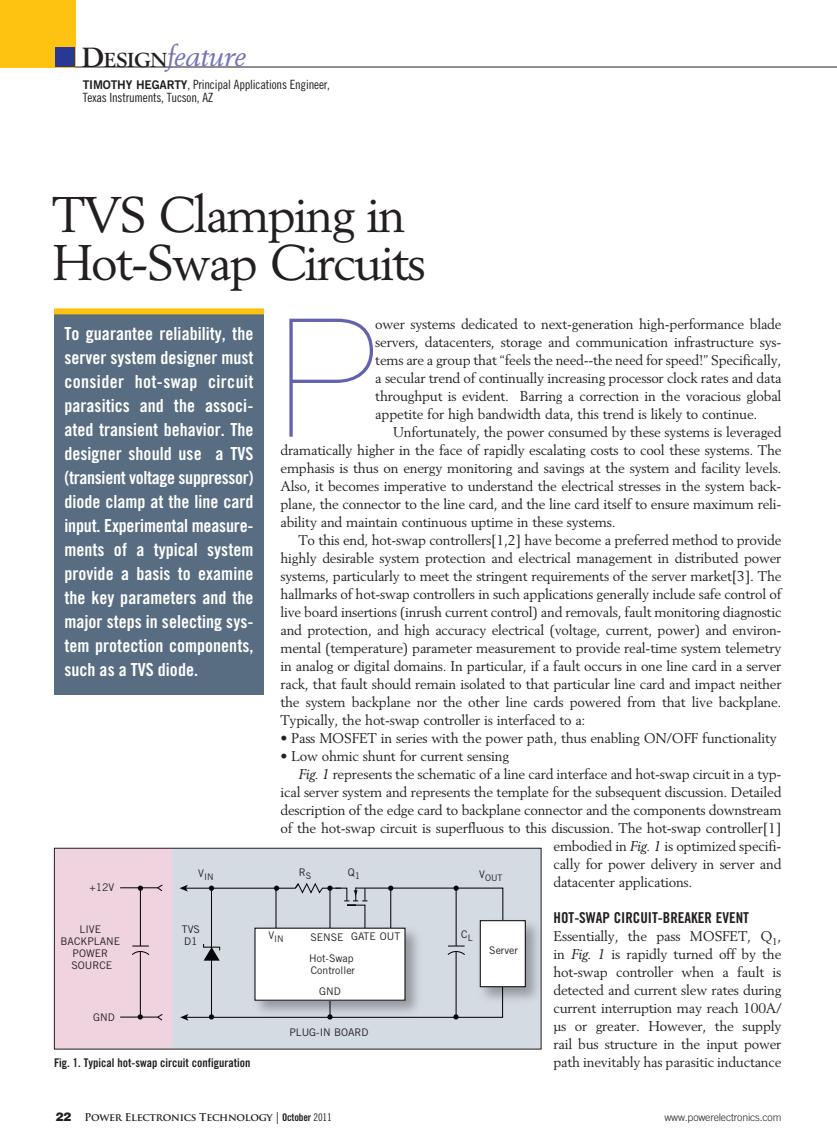
<style>
.page{position:relative;width:837px;height:1148px;background:#fff}
.page>*{position:absolute;margin:0;border:0;box-sizing:border-box;transform-origin:0 0}
.lead_paragraph{font:200 165.15px "Helvetica Neue LT Std";color:#6263ac}
.Feature_Headline{font:49.5px/48px "Berling LT Std";letter-spacing:-.04em;color:#231f20}
.t1{font:italic 28.5px "Berling LT Std";letter-spacing:-.01em;color:#7473b6}
.deck__KO{font:18px/24px "Trade Gothic LT Std Bd Cn 20";color:#fff;text-align:justify}
.subhead{font:15px "Trade Gothic LT Std Bd Cn 20";color:#231f20}
.text{font:13.95px/18px "Berling LT Std";letter-spacing:-.015em;color:#231f20;text-align:justify}
.lead_paragraph-2{font:13.95px/18px "Berling LT Std";letter-spacing:-.015em;color:#231f20;text-align:justify}
.text_no_indent{font:13.95px/18px "Berling LT Std";letter-spacing:-.015em;color:#231f20;text-align:justify}
.byline_text{font:12.75px/13.5px "Trade Gothic LT Std Cn 18";letter-spacing:-.015em;color:#231f20}
.t2{font:12px "Trade Gothic LT Std Bd Cn 20";color:#231f20}
.t3{font:10.5px/12px "Trade Gothic LT Std";color:#231f20}
.t4{font:700 10.5px "Trajan Pro";letter-spacing:-.03em;color:#231f20}
.t5{font:300 10.5px "Trade Gothic LT Std";letter-spacing:-.015em;color:#231f20}
.t6{font:9px "Trade Gothic LT Std";color:#231f20}
.s1{font-weight:700;font-style:normal;font-size:27.3px;color:#231f20}
.s2{font-weight:700;font-style:normal;font-size:19.95px;color:#231f20}
.s3{font-family:"Trade Gothic LT Std Bd 2";font-size:12px}
.s4{font-style:italic}
.s5{font-family:"Helvetica LT Std";font-weight:900;font-size:12px}
.s6{font-family:"Helvetica LT Std";font-weight:300;font-size:12px}
.s7{font-family:"Trade Gothic LT Std Bd Cn 20";font-weight:400}
.s8{font-family:"Trade Gothic LT Std Cn 18";font-weight:400}
</style>
<div class="page">
<div style="left:0;top:0;width:75px;height:67px;background:#fec210"></div>
<div style="left:56px;top:48px;width:19px;height:19px;background:#293795"></div>
<hr style="left:75px;top:67px;width:762px;height:1px;background:#231f20">
<div style="left:54px;top:314px;width:210px;height:380px;background:#586c82"></div>
<div style="left:54px;top:308px;width:210px;height:6px;background:#fec210"></div>
<div style="left:54px;top:848px;width:487px;height:201px;background:#d4dbe3"></div>
<div style="left:54px;top:848px;width:118px;height:201px;background:#efd4e0"></div>
<svg style="left:203px;top:943px;width:18px;height:17px"></svg>
<hr style="left:185px;top:887px;width:110px;height:1px;background:#08080d">
<svg style="left:180px;top:884px;width:8px;height:7px"></svg>
<hr style="left:456px;top:888px;width:1px;height:58px;background:#08080d">
<hr style="left:456px;top:951px;width:1px;height:66px;background:#08080d">
<svg style="left:447px;top:945px;width:18px;height:11px"></svg>
<hr style="left:211px;top:888px;width:1px;height:129px;background:#08080d">
<hr style="left:275px;top:888px;width:2px;height:49px;background:#08080d">
<svg style="left:180px;top:984px;width:323px;height:36px"></svg>
<svg style="left:209px;top:885px;width:5px;height:5px"></svg>
<svg style="left:274px;top:885px;width:5px;height:5px"></svg>
<svg style="left:294px;top:883px;width:210px;height:48px"></svg>
<hr style="left:140px;top:888px;width:1px;height:58px;background:#08080d">
<hr style="left:140px;top:951px;width:1px;height:66px;background:#08080d">
<svg style="left:132px;top:945px;width:18px;height:11px"></svg>
<svg style="left:120px;top:884px;width:43px;height:8px"></svg>
<svg style="left:120px;top:1012px;width:43px;height:9px"></svg>
<img style="left:248px;top:921px;width:179px;height:99px">
<div style="left:255px;top:928px;width:150px;height:72px;background:#fff"></div>
<img style="left:474px;top:914px;width:64px;height:94px">
<div style="left:480px;top:920px;width:45px;height:66px;background:#fff"></div>
<div style="left:480px;top:920px;width:46px;height:67px;border:1px solid #08080d"></div>
<div style="left:54px;top:848px;width:488px;height:201px;border:1px solid #231f20"></div>
<p class="t1" style="left:82px;top:39px;width:166px"><span class="s1">D</span><span class="s2">ESIGN</span>feature</p>
<p class="byline_text" style="left:83px;top:77px;width:249px"><span class="s3">TIMOTHY H EGARTY</span>, Principal Applications Engineer,<br>Texas Instruments, Tucson, AZ</p>
<p class="Feature_Headline" style="left:52px;top:190px;width:375px">TVS Clamping in<br>Hot-Swap Circuits</p>
<p class="deck__KO" style="left:64px;top:321px;width:191px">To guarantee reliability, the server system designer must consider hot-swap circuit parasitics and the associ&shy;ated transient behavior. The designer should use a TVS (transient voltage suppressor) diode clamp at the line card input. Experimental measure&shy;ments of a typical system provide a basis to examine the key parameters and the major steps in selecting sys&shy;tem protection components, such as a TVS diode.</p>
<p class="t3" style="left:90px;top:881px;width:26px">+12V</p>
<p class="t3" style="left:61px;top:923px;width:61px;text-align:center">LIVE<br>BACKPLANE<br>POWER<br>SOURCE</p>
<p class="t3" style="left:93px;top:1011px;width:23px">GND</p>
<p class="t6" style="left:198px;top:871px;width:17px"><sup>V</sup>IN</p>
<p class="t3" style="left:182px;top:923px;width:20px">TVS<br>D1</p>
<p class="t2" style="left:54px;top:1055px;width:198px">Fig. 1. Typical hot-swap circuit configuration</p>
<p class="lead_paragraph" style="left:280px;top:283px;width:96px">P</p>
<p class="lead_paragraph-2" style="left:375px;top:314px;width:408px">ower systems dedicated to next-generation high-performance blade servers, datacenters, storage and communication infrastructure sys&shy;tems are a group that “feels the need--the need for speed!” Specifically, a secular trend of continually increasing processor clock rates and data throughput is evident. Barring a correction in the voracious global appetite for high bandwidth data, this trend is likely to continue.</p>
<p class="text" style="left:280px;top:422px;width:503px;text-indent:113px">Unfortunately, the power consumed by these systems is leveraged dramatically higher in the face of rapidly escalating costs to cool these systems. The emphasis is thus on energy monitoring and savings at the system and facility levels.<br>Also, it becomes imperative to understand the electrical stresses in the system back&shy;plane, the connector to the line card, and the line card itself to ensure maximum reli&shy;ability and maintain continuous uptime in these systems.</p>
<p class="text" style="left:280px;top:530px;width:503px;text-indent:18px">To this end, hot-swap controllers[1,2] have become a preferred method to provide highly desirable system protection and electrical management in distributed power systems, particularly to meet the stringent requirements of the server market[3]. The hallmarks of hot-swap controllers in such applications generally include safe control of live board insertions (inrush current control) and removals, fault monitoring diagnostic and protection, and high accuracy electrical (voltage, current, power) and environ&shy;mental (temperature) parameter measurement to provide real-time system telemetry in analog or digital domains. In particular, if a fault occurs in one line card in a server rack, that fault should remain isolated to that particular line card and impact neither the system backplane nor the other line cards powered from that live backplane.<br>Typically, the hot-swap controller is interfaced to a:</p>
<p class="text_no_indent" style="left:280px;top:728px;width:498px">• Pass MOSFET in series with the power path, thus enabling ON/OFF functionality</p>
<p class="text_no_indent" style="left:280px;top:746px;width:230px">• Low ohmic shunt for current sensing</p>
<p class="text" style="left:298px;top:764px;width:485px"><span class="s4">Fig. 1</span> represents the schematic of a line card interface and hot-swap circuit in a typ-</p>
<p class="text" style="left:280px;top:782px;width:502px">ical server system and represents the template for the subsequent discussion. Detailed</p>
<p class="text" style="left:280px;top:800px;width:503px">description of the edge card to backplane connector and the components downstream</p>
<p class="text" style="left:280px;top:818px;width:502px">of the hot-swap circuit is superfluous to this discussion. The hot-swap controller[1]</p>
<p class="text" style="left:554px;top:836px;width:230px">embodied in <span class="s4">Fig. 1</span> is optimized specifi-</p>
<p class="text" style="left:554px;top:854px;width:230px">cally for power delivery in server and</p>
<p class="text" style="left:554px;top:872px;width:140px">datacenter applications.</p>
<p class="subhead" style="left:554px;top:908px;width:197px">HOT-SWAP CIRCUIT-BREAKER EVENT</p>
<p class="text_no_indent" style="left:554px;top:926px;width:230px">Essentially, the pass MOSFET, Q<sub>1</sub>, in <span class="s4">Fig. 1</span> is rapidly turned off by the hot-swap controller when a fault is detected and current slew rates during current interruption may reach 100A/ µs or greater. However, the supply rail bus structure in the input power path inevitably has parasitic inductance</p>
<p class="t3" style="left:299px;top:866px;width:14px">R<sub>S</sub></p>
<p class="t3" style="left:348px;top:866px;width:14px">Q<sub>1</sub></p>
<p class="t6" style="left:479px;top:872px;width:25px"><sup>V</sup>OUT</p>
<p class="t3" style="left:461px;top:928px;width:13px">C<sub>L</sub></p>
<p class="t6" style="left:268px;top:933px;width:17px"><sup>V</sup>IN</p>
<p class="t3" style="left:310px;top:930px;width:91px">SENSE GATE OUT</p>
<p class="t3" style="left:489px;top:944px;width:30px">Server</p>
<p class="t3" style="left:309px;top:952px;width:47px">Hot-Swap<br>Controller</p>
<p class="t3" style="left:319px;top:985px;width:23px">GND</p>
<p class="t3" style="left:289px;top:1026px;width:81px">PLUG-IN BOARD</p>
<p class="t4" style="left:56px;top:1110px;width:278px"><span class="s5">22</span> Power Electronics Technology <span class="s6">|</span> <span class="s7">October</span> <span class="s8">2011</span></p>
<p class="t5" style="left:664px;top:1110px;width:119px">www.powerelectronics.com</p>
</div>
